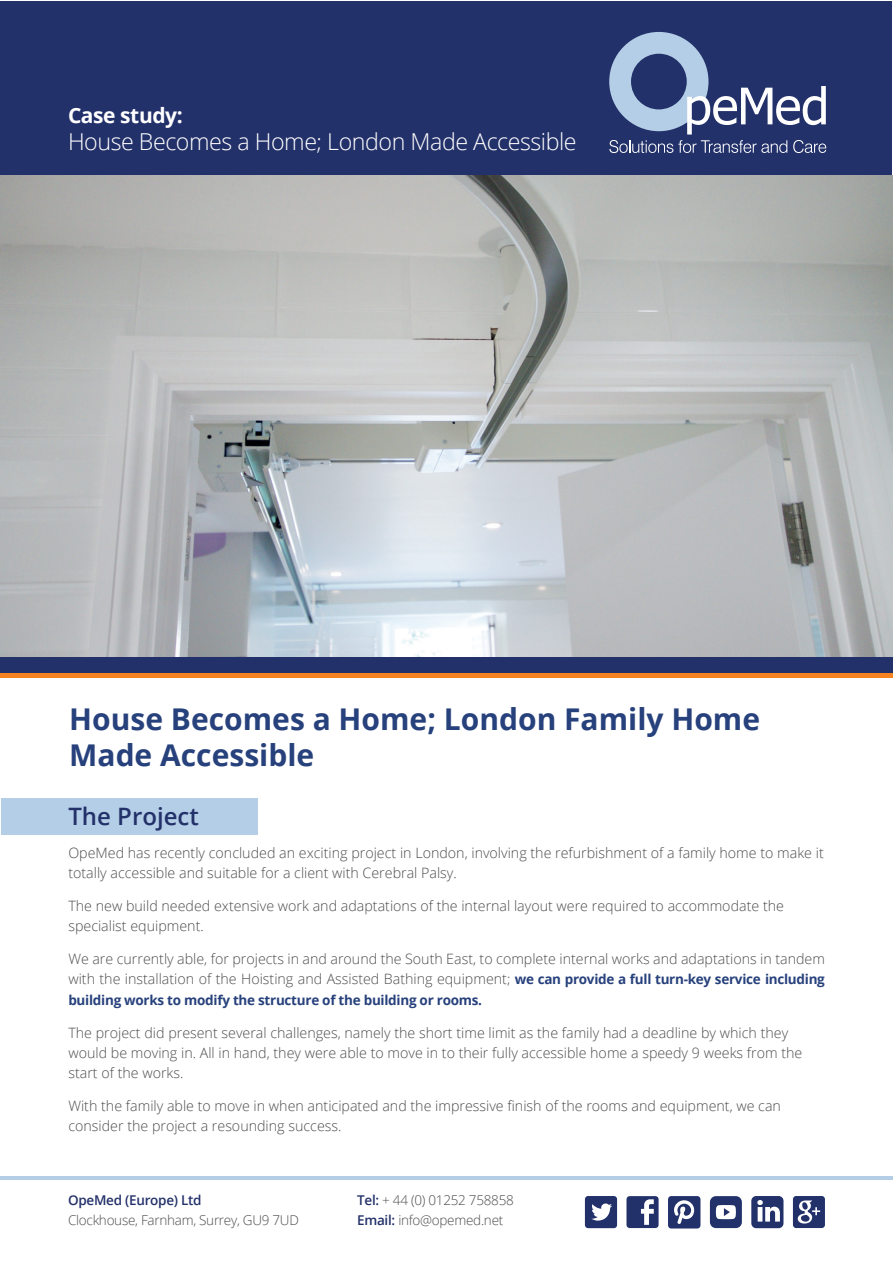
<style>
.page{position:relative;width:893px;height:1263px;background:#fff}
.page>*{position:absolute;margin:0;border:0;box-sizing:border-box;transform-origin:0 0}
.t1{font:700 30px/36px "Open Sans";color:#27417c}
.t2{font:600 24px "Open Sans";color:#23316a}
.t3{font:300 23.25px "Open Sans";letter-spacing:-.02em;color:#fff}
.t4{font:700 21px "Open Sans";letter-spacing:-.02em;color:#fff}
.t5{font:300 14.25px/20.2px "Open Sans";color:#4b4c4d}
.t6{font:300 13.5px/19.5px "Open Sans";letter-spacing:-.02em;color:#4b4c4d}
.t7{font:700 13.5px "Open Sans";letter-spacing:-.02em;color:#27417c}
.t8{font:600 13.5px "Open Sans";letter-spacing:-.02em;color:#23316a}
.s1{font-weight:700;font-size:13.5px;color:#27417c}
.s2{font-weight:600;color:#23316a}
</style>
<div class="page">
<div style="left:1px;top:1px;width:891px;height:174px;background:#23316a"></div>
<div style="left:0;top:657px;width:893px;height:17px;background:#23316a"></div>
<hr style="left:0;top:674px;width:893px;height:4px;background:#f58420">
<svg style="left:609px;top:32px;width:217px;height:121px"></svg>
<div style="left:1px;top:798px;width:257px;height:37px;background:#b5cee7"></div>
<hr style="left:0;top:1176px;width:893px;height:4px;background:#b5cee7">
<svg style="left:793px;top:1196px;width:32px;height:32px"></svg>
<svg style="left:626px;top:1196px;width:33px;height:32px"></svg>
<svg style="left:751px;top:1196px;width:32px;height:32px"></svg>
<svg style="left:710px;top:1196px;width:32px;height:32px"></svg>
<svg style="left:668px;top:1196px;width:32px;height:32px"></svg>
<svg style="left:585px;top:1196px;width:32px;height:32px"></svg>
<img style="left:0;top:175px;width:893px;height:482px">
<h3 class="t4" style="left:68px;top:100px;width:116px">Case study:</h3>
<h3 class="t3" style="left:68px;top:126px;width:510px">House Becomes a Home; London Made Accessible</h3>
<h1 class="t1" style="left:69px;top:701px;width:692px">House Becomes a Home; London Family Home<br>Made Accessible</h1>
<h2 class="t2" style="left:68px;top:799px;width:132px">The Project</h2>
<p class="t5" style="left:68px;top:842px;width:757px">OpeMed has recently concluded an exciting project in London, involving the refurbishment of a family home to make it totally accessible and suitable for a client with Cerebral Palsy.</p>
<p class="t5" style="left:68px;top:895px;width:717px">The new build needed extensive work and adaptations of the internal layout were required to accommodate the specialist equipment.</p>
<p class="t5" style="left:68px;top:948px;width:758px">We are currently able, for projects in and around the South East, to complete internal works and adaptations in tandem with the installation of the Hoisting and Assisted Bathing equipment; <span class="s1">we can provide a full turn-key service including</span></p>
<p class="t7" style="left:68px;top:990px;width:415px">building works to modify the structure of the building or rooms.</p>
<p class="t5" style="left:68px;top:1022px;width:735px">The project did present several challenges, namely the short time limit as the family had a deadline by which they would be moving in. All in hand, they were able to move in to their fully accessible home a speedy 9 weeks from the start of the works.</p>
<p class="t5" style="left:68px;top:1095px;width:714px">With the family able to move in when anticipated and the impressive finish of the rooms and equipment, we can consider the project a resounding success.</p>
<p class="t8" style="left:68px;top:1191px;width:135px">OpeMed (Europe) Ltd</p>
<p class="t6" style="left:68px;top:1210px;width:232px">Clockhouse, Farnham, Surrey, GU9 7UD</p>
<p class="t6" style="left:357px;top:1190px;width:158px"><span class="s2">Tel:</span> + 44 (0) 01252 758858<br><span class="s2">Email:</span> info@opemed.net</p>
</div>
